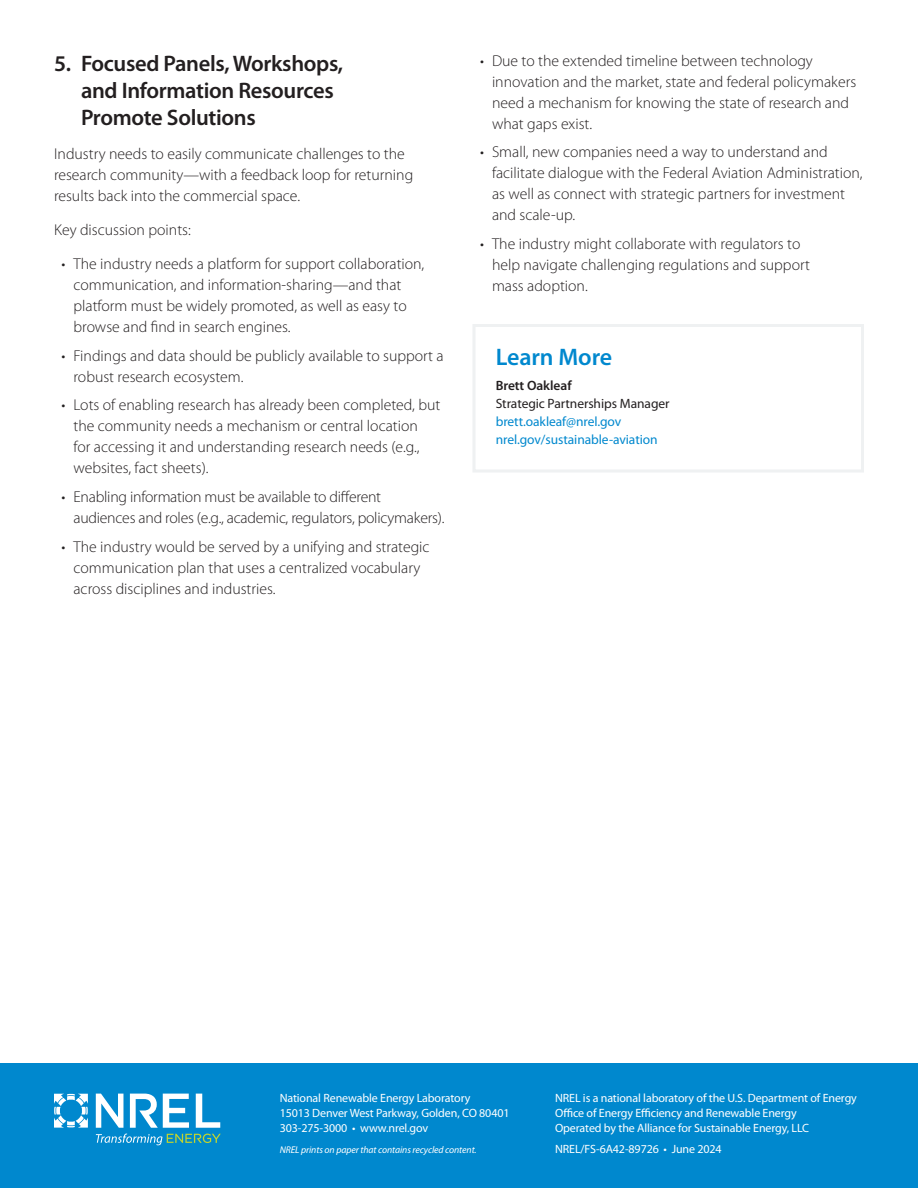
<style>
.page{position:relative;width:918px;height:1188px;background:#fff}
.page>*{position:absolute;margin:0;border:0;box-sizing:border-box;transform-origin:0 0}
.Contact_Header{font:600 24px "Myriad Pro";letter-spacing:-.005em;color:#0088ce}
.t1{font:600 22.5px/27px "Myriad Pro";letter-spacing:-.015em;color:#231f20}
.Body_10_5pt{font:300 15.75px/21px "Myriad Pro";color:#231f20}
.Contact__Name{font:13.5px "Myriad Pro";letter-spacing:-.005em;color:#0088ce}
.Contact__Name-2{font:13.5px "Myriad Pro";letter-spacing:-.005em;color:#231f20}
.Contact__Name-3{font:600 13.5px "Myriad Pro";letter-spacing:-.005em;color:#231f20}
.Boilerplate{font:12px/15px "Myriad Pro";letter-spacing:-.01em;color:#fff}
.Recycled_Content{font:italic 9.75px "Myriad Pro";letter-spacing:-.01em;color:#fff}
</style>
<div class="page">
<div style="left:0;top:1063px;width:918px;height:125px;background:#0088ce"></div>
<svg style="left:54px;top:1094px;width:34px;height:34px"></svg>
<svg style="left:96px;top:1094px;width:27px;height:34px"></svg>
<svg style="left:130px;top:1094px;width:59px;height:34px"></svg>
<svg style="left:196px;top:1094px;width:24px;height:34px"></svg>
<svg style="left:96px;top:1134px;width:125px;height:11px"></svg>
<div style="left:472px;top:324px;width:392px;height:148px;border:3px solid #eff1f2"></div>
<p class="t1" style="left:81px;top:49px;width:264px;text-indent:-27px">5. Focused Panels, Workshops, and Information Resources<br>Promote Solutions</p>
<p class="Body_10_5pt" style="left:54px;top:143px;width:361px">Industry needs to easily communicate challenges to the research community—with a feedback loop for returning results back into the commercial space.</p>
<p class="Body_10_5pt" style="left:54px;top:219px;width:138px">Key discussion points:</p>
<p class="Body_10_5pt" style="left:74px;top:253px;width:352px;text-indent:-12px">• The industry needs a platform for support collaboration, communication, and information-sharing—and that platform must be widely promoted, as well as easy to browse and find in search engines.</p>
<p class="Body_10_5pt" style="left:74px;top:345px;width:372px;text-indent:-12px">• Findings and data should be publicly available to support a robust research ecosystem.</p>
<p class="Body_10_5pt" style="left:74px;top:395px;width:368px;text-indent:-12px">• Lots of enabling research has already been completed, but the community needs a mechanism or central location<br>for accessing it and understanding research needs (e.g., websites, fact sheets).</p>
<p class="Body_10_5pt" style="left:74px;top:486px;width:373px;text-indent:-12px">• Enabling information must be available to different audiences and roles (e.g., academic, regulators, policymakers).</p>
<p class="Body_10_5pt" style="left:74px;top:536px;width:357px;text-indent:-12px">• The industry would be served by a unifying and strategic communication plan that uses a centralized vocabulary across disciplines and industries.</p>
<p class="Body_10_5pt" style="left:492px;top:50px;width:366px;text-indent:-12px">• Due to the extended timeline between technology innovation and the market, state and federal policymakers need a mechanism for knowing the state of research and what gaps exist.</p>
<p class="Body_10_5pt" style="left:492px;top:141px;width:372px;text-indent:-12px">• Small, new companies need a way to understand and facilitate dialogue with the Federal Aviation Administration, as well as connect with strategic partners for investment and scale-up.</p>
<p class="Body_10_5pt" style="left:492px;top:233px;width:319px;text-indent:-12px">• The industry might collaborate with regulators to help navigate challenging regulations and support mass adoption.</p>
<p class="Contact_Header" style="left:496px;top:342px;width:118px">Learn More</p>
<p class="Contact__Name-3" style="left:496px;top:377px;width:77px">Brett Oakleaf</p>
<p class="Contact__Name-2" style="left:496px;top:395px;width:175px">Strategic Partnerships Manager</p>
<p class="Contact__Name" style="left:496px;top:413px;width:127px">brett.oakleaf@nrel.gov</p>
<p class="Contact__Name" style="left:496px;top:431px;width:163px">nrel.gov/sustainable-aviation</p>
<p class="Boilerplate" style="left:280px;top:1090px;width:231px">National Renewable Energy Laboratory<br>15013 Denver West Parkway, Golden, CO 80401<br>303-275-3000 • www.nrel.gov</p>
<p class="Recycled_Content" style="left:280px;top:1143px;width:198px">NREL prints on paper that contains recycled content.</p>
<p class="Boilerplate" style="left:555px;top:1090px;width:303px">NREL is a national laboratory of the U.S. Department of Energy<br>Office of Energy Efficiency and Renewable Energy<br>Operated by the Alliance for Sustainable Energy, LLC</p>
<p class="Boilerplate" style="left:555px;top:1141px;width:168px">NREL/FS-6A42-89726 • June 2024</p>
</div>
